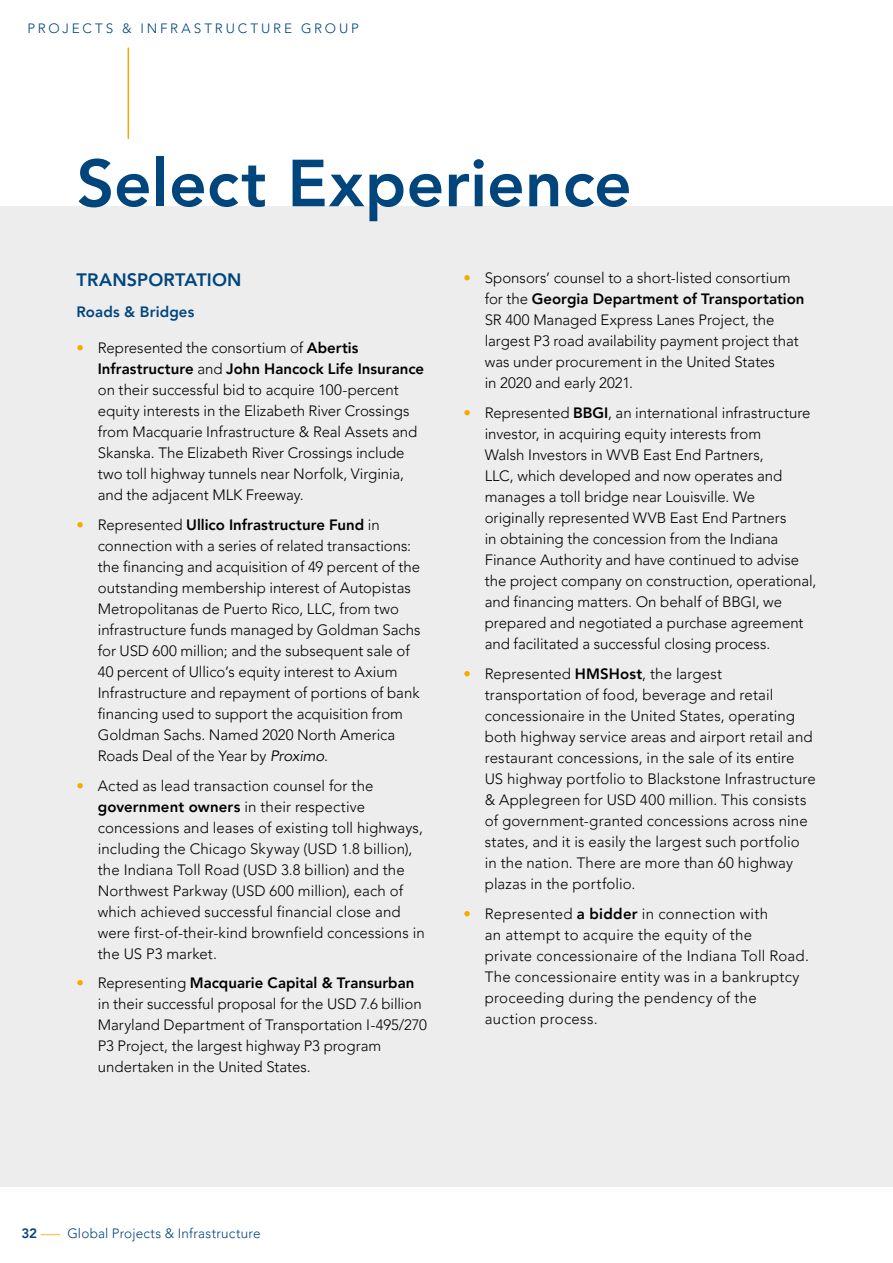
<style>
.page{position:relative;width:893px;height:1263px;background:#fff}
.page>*{position:absolute;margin:0;border:0;box-sizing:border-box;transform-origin:0 0}
.t1{font:800 65.7px "Avenir LT Pro";color:#00457c}
.t2{font:800 18px "Avenir LT Pro";letter-spacing:.01em;color:#00457c}
.t3{font:300 15px/21px "Avenir LT Pro";color:#000}
.t4{font:300 15px/21px "Avenir LT Pro";letter-spacing:.02em;color:#000}
.t5{font:800 15px "Avenir LT Pro";letter-spacing:.01em;color:#00457c}
.t6{font:300 13.5px "Avenir LT Pro";letter-spacing:.015em;color:#00457c}
.t7{font:300 13.5px "Avenir LT Pro";letter-spacing:.21em;color:#00457c}
.s1{color:#f8a800}
.s2{font-weight:800}
.s3{font-weight:400;font-style:italic}
</style>
<div class="page">
<div style="left:0;top:206px;width:893px;height:980px;background:#ededed"></div>
<hr style="left:128px;top:48px;width:1px;height:91px;background:#f5a800">
<p class="t7" style="left:27px;top:20px;width:333px">PROJECTS &amp; INFRASTRUCTURE GROUP</p>
<h1 class="t1" style="left:77px;top:144px;width:557px">Select Experience</h1>
<p class="t2" style="left:77px;top:269px;width:167px">TRANSPORTATION</p>
<p class="t5" style="left:77px;top:303px;width:119px">Roads &amp; Bridges</p>
<p class="t3" style="left:98px;top:337px;width:328px;text-indent:-21px"><span class="s1">•</span> Represented the consortium of <span class="s2">Abertis Infrastructure</span> and <span class="s2">John Hancock Life Insurance </span>on their successful bid to acquire 100-percent equity interests in the Elizabeth River Crossings from Macquarie Infrastructure &amp; Real Assets and Skanska. The Elizabeth River Crossings include two toll highway tunnels near Norfolk, Virginia, and the adjacent MLK Freeway.</p>
<p class="t3" style="left:98px;top:514px;width:324px;text-indent:-21px"><span class="s1">•</span> Represented <span class="s2">Ullico Infrastructure Fund</span> in connection with a series of related transactions: the financing and acquisition of 49 percent of the outstanding membership interest of Autopistas Metropolitanas de Puerto Rico, LLC, from two infrastructure funds managed by Goldman Sachs for USD 600 million; and the subsequent sale of 40 percent of Ullico’s equity interest to Axium Infrastructure and repayment of portions of bank financing used to support the acquisition from Goldman Sachs. Named 2020 North America Roads Deal of the Year by <span class="s3">Proximo</span>.</p>
<p class="t3" style="left:98px;top:775px;width:329px;text-indent:-21px"><span class="s1">•</span> Acted as lead transaction counsel for the <span class="s2">government owners</span> in their respective concessions and leases of existing toll highways, including the Chicago Skyway (USD 1.8 billion), the Indiana Toll Road (USD 3.8 billion) and the Northwest Parkway (USD 600 million), each of which achieved successful financial close and were first-of-their-kind brownfield concessions in the US P3 market.</p>
<p class="t3" style="left:98px;top:973px;width:331px;text-indent:-21px"><span class="s1">•</span> Representing <span class="s2">Macquarie Capital &amp; Transurban </span>in their successful proposal for the USD 7.6 billion Maryland Department of Transportation I-495/270<br>P3 Project, the largest highway P3 program undertaken in the United States.</p>
<p class="t3" style="left:485px;top:268px;width:321px;text-indent:-21px"><span class="s1">•</span> Sponsors’ counsel to a short-listed consortium for the <span class="s2">Georgia Department of Transportation </span>SR 400 Managed Express Lanes Project, the largest P3 road availability payment project that was under procurement in the United States<br>in 2020 and early 2021.</p>
<p class="t3" style="left:485px;top:403px;width:333px;text-indent:-21px"><span class="s1">•</span> Represented <span class="s2">BBGI</span>, an international infrastructure investor, in acquiring equity interests from<br>Walsh Investors in WVB East End Partners,<br>LLC, which developed and now operates and manages a toll bridge near Louisville. We originally represented WVB East End Partners<br>in obtaining the concession from the Indiana Finance Authority and have continued to advise the project company on construction, operational, and financing matters. On behalf of BBGI, we prepared and negotiated a purchase agreement and facilitated a successful closing process.</p>
<p class="t3" style="left:485px;top:663px;width:333px;text-indent:-21px"><span class="s1">•</span> Represented <span class="s2">HMSHost</span>, the largest transportation of food, beverage and retail concessionaire in the United States, operating both highway service areas and airport retail and restaurant concessions, in the sale of its entire US highway portfolio to Blackstone Infrastructure &amp; Applegreen for USD 400 million. This consists of government-granted concessions across nine states, and it is easily the largest such portfolio<br>in the nation. There are more than 60 highway plazas in the portfolio.</p>
<p class="t4" style="left:485px;top:903px;width:326px;text-indent:-21px"><span class="s1">•</span> Represented <span class="s2">a bidder</span> in connection with<br>an attempt to acquire the equity of the<br>private concessionaire of the Indiana Toll Road.<br>The concessionaire entity was in a bankruptcy proceeding during the pendency of the auction process.</p>
<p class="t6" style="left:21px;top:1226px;width:241px"><span class="s2">32</span> <span class="s1">–––</span> Global Projects &amp; Infrastructure</p>
</div>
